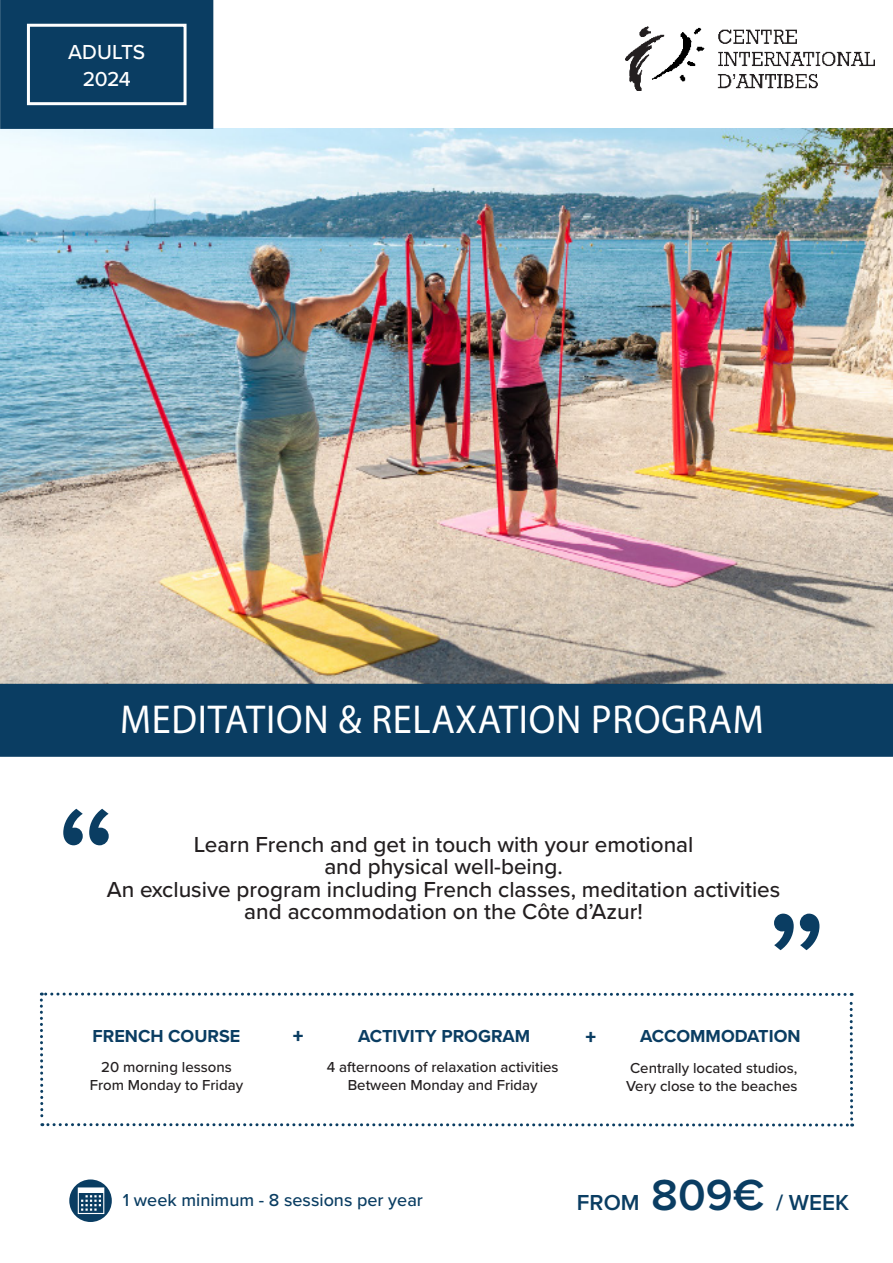
<style>
.page{position:relative;width:893px;height:1263px;background:#fff}
.page>*{position:absolute;margin:0;border:0;box-sizing:border-box;transform-origin:0 0}
.t1{font:500 150px "Proxima Nova";color:#0a3d62}
.t2{font:40.5px "Myriad Pro";letter-spacing:.02em;color:#fff;scale:.95 1}
.t3{font:500 22.5px "Proxima Nova";color:#231f20}
.t4{font:600 22.5px "Proxima Nova";color:#0a3d62}
.t5{font:500 21px "Proxima Nova";letter-spacing:-.01em;color:#fff}
.t6{font:900 21px "Proxima Nova";color:#0a3d62}
.t7{font:700 18px "Proxima Nova";color:#0a3d62}
.t8{font:500 18px "Proxima Nova";color:#0a3d62}
.t9{font:500 15px "Proxima Nova";color:#231f20}
.s1{font-size:45px}
</style>
<div class="page">
<img style="left:0;top:129px;width:893px;height:555px">
<img style="left:626px;top:27px;width:249px;height:63px">
<div style="left:1px;top:1px;width:212px;height:127px;background:#0a3d62"></div>
<div style="left:0;top:0;width:213px;height:129px;border:2px solid #0a3d62"></div>
<div style="left:27px;top:24px;width:160px;height:81px;border:3px solid #fff"></div>
<div style="left:0;top:684px;width:893px;height:73px;background:#0a3d62;border:2px solid #0a3d62"></div>
<svg style="left:39px;top:992px;width:815px;height:134px"></svg>
<svg style="left:69px;top:1179px;width:43px;height:43px"></svg>
<svg style="left:78px;top:1187px;width:26px;height:27px"></svg>
<p class="t5" style="left:68px;top:37px;width:79px">ADULTS</p>
<p class="t5" style="left:83px;top:64px;width:50px">2024</p>
<p class="t2" style="left:120px;top:694px;width:679px">MEDITATION &amp; RELAXATION PROGRAM</p>
<p class="t1" style="left:56px;top:748px;width:63px">“</p>
<p class="t3" style="left:194px;top:827px;width:501px">Learn French and get in touch with your emotional</p>
<p class="t3" style="left:324px;top:850px;width:240px">and physical well-being.</p>
<p class="t3" style="left:107px;top:872px;width:675px">An exclusive program including French classes, meditation activities</p>
<p class="t3" style="left:244px;top:895px;width:400px">and accommodation on the Côte d’Azur!</p>
<p class="t1" style="left:766px;top:853px;width:63px">”</p>
<p class="t7" style="left:93px;top:1022px;width:149px">FRENCH COURSE</p>
<p class="t7" style="left:358px;top:1023px;width:174px">ACTIVITY PROGRAM</p>
<p class="t7" style="left:640px;top:1023px;width:162px">ACCOMMODATION</p>
<p class="t9" style="left:101px;top:1055px;width:132px">20 morning lessons</p>
<p class="t9" style="left:90px;top:1073px;width:155px">From Monday to Friday</p>
<p class="t6" style="left:293px;top:1020px;width:12px">+</p>
<p class="t6" style="left:585px;top:1021px;width:12px">+</p>
<p class="t9" style="left:327px;top:1055px;width:233px">4 afternoons of relaxation activities</p>
<p class="t9" style="left:348px;top:1073px;width:191px">Between Monday and Friday</p>
<p class="t9" style="left:630px;top:1057px;width:169px">Centrally located studios,</p>
<p class="t9" style="left:626px;top:1075px;width:173px">Very close to the beaches</p>
<p class="t8" style="left:123px;top:1186px;width:302px">1 week minimum - 8 sessions per year</p>
<p class="t4" style="left:577px;top:1185px;width:274px">FROM <span class="s1">809€</span> / WEEK</p>
</div>
